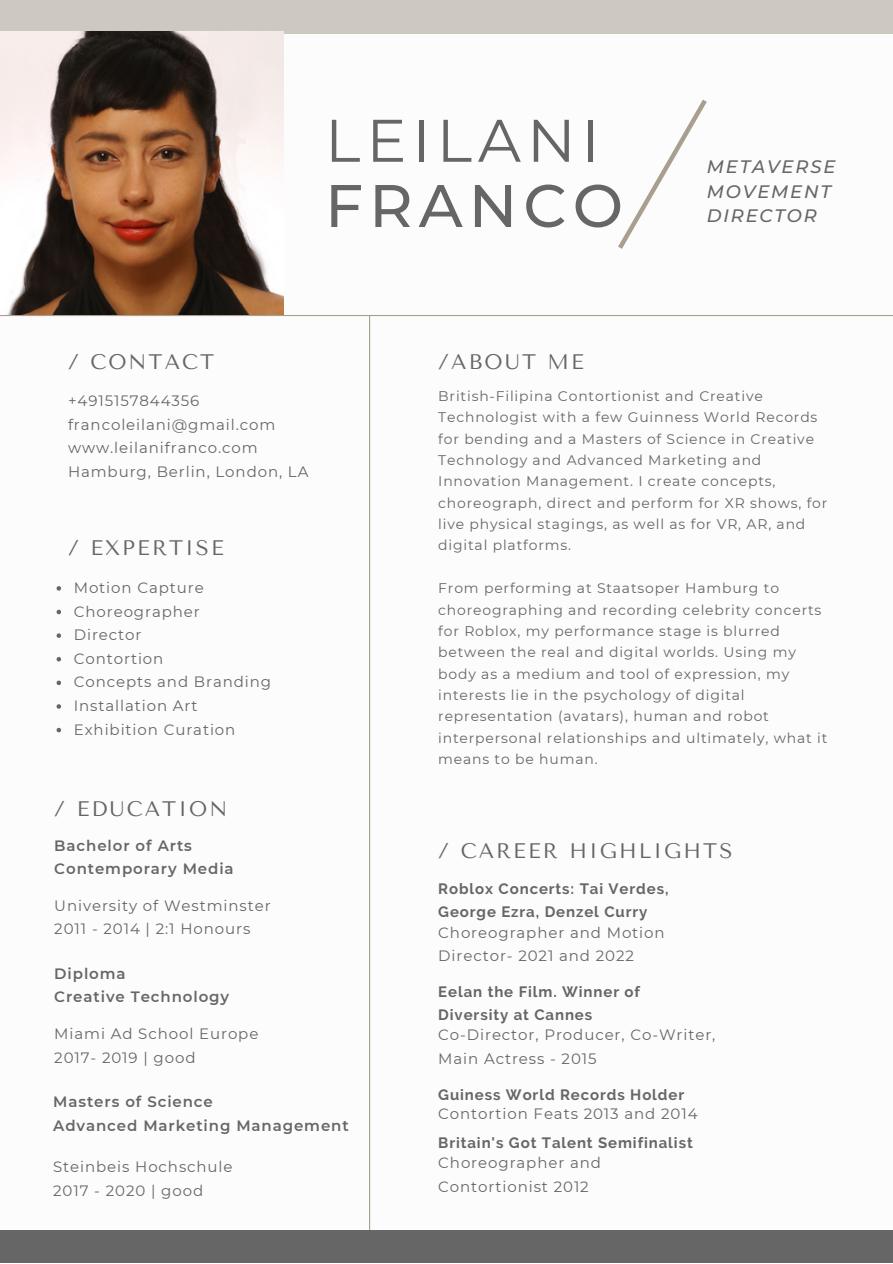
<style>
.page{position:relative;width:893px;height:1264px;background:#fff}
.page>*{position:absolute;margin:0;border:0;box-sizing:border-box;transform-origin:0 0}
.t1{font:60px "Montserrat";letter-spacing:.1em;color:#666}
.t2{font:500 60px "Montserrat";letter-spacing:.1em;color:#666}
.t3{font:21px "Tenor Sans";letter-spacing:.1em;color:#666}
.t4{font:italic 500 18px/24.8px "Montserrat";letter-spacing:.1em;color:#666}
.t5{font:15px/23.5px "Montserrat";letter-spacing:.06em;color:#666}
.t6{font:700 15px/23.5px "Raleway";letter-spacing:.06em;color:#666}
.t7{font:600 15px/23.5px "Montserrat";letter-spacing:.06em;color:#666}
.t8{font:13.95px/21.3px "Montserrat";letter-spacing:.06em;color:#666}
</style>
<div class="page">
<hr style="left:369px;top:316px;width:1px;height:946px;background:#a89f8f">
<hr style="left:0;top:315px;width:892px;height:1px;background:#a89f8f">
<svg style="left:618px;top:99px;width:89px;height:150px"></svg>
<div style="left:0;top:1229px;width:892px;height:33px;background:#666"></div>
<div style="left:0;top:0;width:892px;height:33px;background:#cdc8c0"></div>
<img style="left:0;top:31px;width:284px;height:284px">
<svg style="left:57px;top:586px;width:4px;height:4px"></svg>
<svg style="left:57px;top:609px;width:4px;height:5px"></svg>
<svg style="left:57px;top:633px;width:4px;height:5px"></svg>
<svg style="left:57px;top:657px;width:4px;height:4px"></svg>
<svg style="left:57px;top:680px;width:4px;height:5px"></svg>
<svg style="left:57px;top:704px;width:4px;height:4px"></svg>
<svg style="left:57px;top:727px;width:4px;height:5px"></svg>
<h1 class="t1" style="left:325px;top:104px;width:276px">LEILANI</h1>
<h1 class="t2" style="left:325px;top:169px;width:299px">FRANCO</h1>
<p class="t4" style="left:706px;top:154px;width:130px">METAVERSE<br>MOVEMENT<br>DIRECTOR</p>
<h2 class="t3" style="left:68px;top:350px;width:148px">/ CONTACT</h2>
<p class="t5" style="left:68px;top:389px;width:242px">+4915157844356 francoleilani@gmail.com www.leilanifranco.com<br>Hamburg, Berlin, London, LA</p>
<h2 class="t3" style="left:68px;top:536px;width:157px">/ EXPERTISE</h2>
<p class="t5" style="left:74px;top:575px;width:199px">Motion Capture<br>Choreographer<br>Director<br>Contortion<br>Concepts and Branding<br>Installation Art<br>Exhibition Curation</p>
<h2 class="t3" style="left:54px;top:796px;width:174px">/ EDUCATION</h2>
<p class="t7" style="left:54px;top:833px;width:181px">Bachelor of Arts<br>Contemporary Media</p>
<p class="t5" style="left:54px;top:893px;width:218px">University of Westminster<br>2011 - 2014 | 2:1 Honours</p>
<h2 class="t3" style="left:438px;top:350px;width:147px">/ABOUT ME</h2>
<p class="t8" style="left:438px;top:385px;width:390px">British-Filipina Contortionist and Creative Technologist with a few Guinness World Records for bending and a Masters of Science in Creative Technology and Advanced Marketing and Innovation Management. I create concepts, choreograph, direct and perform for XR shows, for live physical stagings, as well as for VR, AR, and digital platforms.</p>
<p class="t8" style="left:438px;top:577px;width:390px">From performing at Staatsoper Hamburg to choreographing and recording celebrity concerts for Roblox, my performance stage is blurred between the real and digital worlds. Using my body as a medium and tool of expression, my interests lie in the psychology of digital representation (avatars), human and robot interpersonal relationships and ultimately, what it means to be human.</p>
<h2 class="t3" style="left:438px;top:838px;width:296px">/ CAREER HIGHLIGHTS</h2>
<p class="t6" style="left:438px;top:876px;width:232px">Roblox Concerts: Tai Verdes,<br>George Ezra, Denzel Curry</p>
<p class="t5" style="left:438px;top:920px;width:228px">Choreographer and Motion<br>Director- 2021 and 2022</p>
<p class="t7" style="left:54px;top:961px;width:176px">Diploma<br>Creative Technology</p>
<p class="t5" style="left:54px;top:1021px;width:205px">Miami Ad School Europe<br>2017- 2019 | good</p>
<p class="t7" style="left:53px;top:1090px;width:297px">Masters of Science<br>Advanced Marketing Management</p>
<p class="t5" style="left:53px;top:1154px;width:181px">Steinbeis Hochschule<br>2017 - 2020 | good</p>
<p class="t6" style="left:438px;top:979px;width:203px">Eelan the Film. Winner of<br>Diversity at Cannes</p>
<p class="t5" style="left:438px;top:1023px;width:279px">Co-Director, Producer, Co-Writer,<br>Main Actress - 2015</p>
<p class="t6" style="left:438px;top:1082px;width:247px">Guiness World Records Holder</p>
<p class="t5" style="left:438px;top:1102px;width:261px">Contortion Feats 2013 and 2014</p>
<p class="t6" style="left:438px;top:1131px;width:256px">Britain's Got Talent Semifinalist</p>
<p class="t5" style="left:438px;top:1151px;width:164px">Choreographer and<br>Contortionist 2012</p>
</div>
